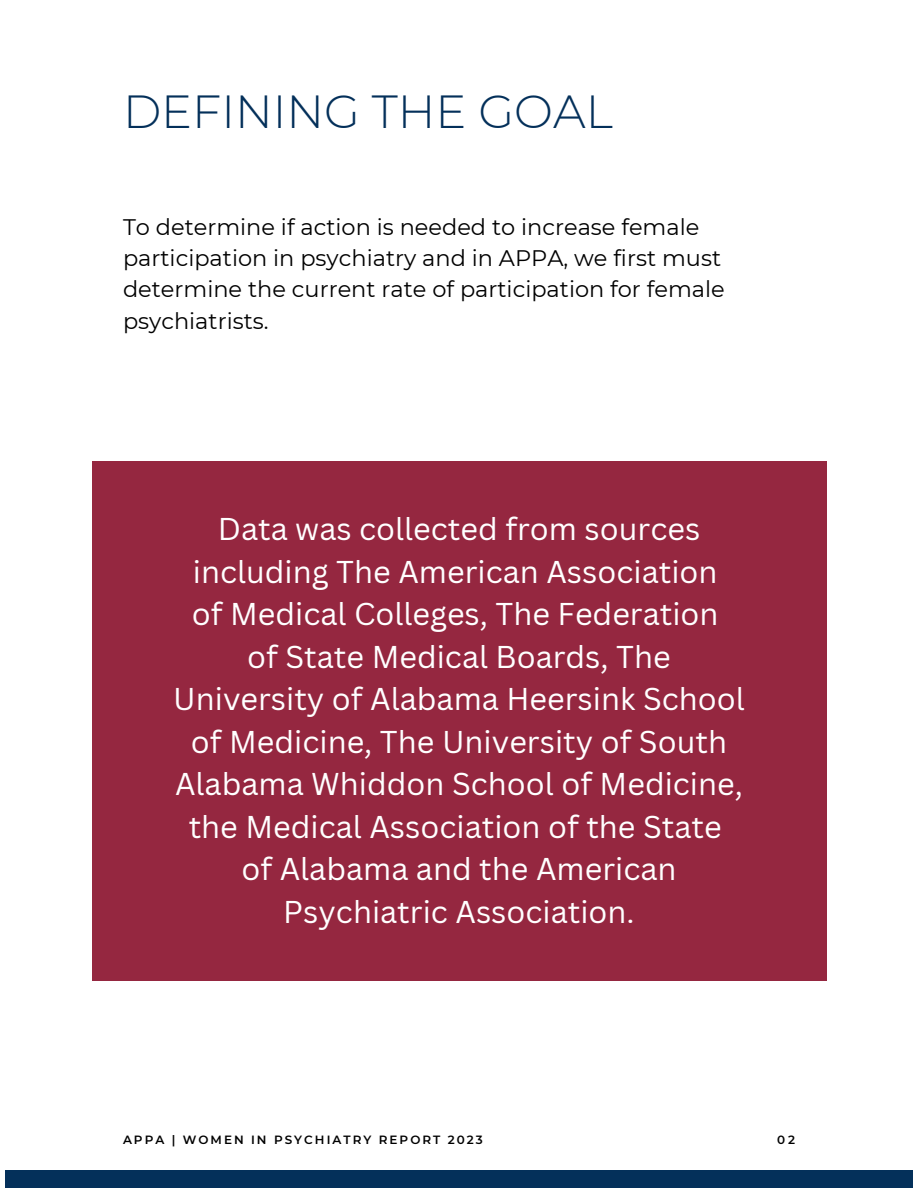
<style>
.page{position:relative;width:918px;height:1188px;background:#fff}
.page>*{position:absolute;margin:0;border:0;box-sizing:border-box;transform-origin:0 0}
.t1{font:300 46.35px "Montserrat";color:#04305a}
.t2{font:30.75px/42.5px "Canva Sans";color:#fff;text-align:center}
.t3{font:22.5px/31.3px "Montserrat";color:#000}
.t4{font:600 12px "Montserrat";letter-spacing:.17em;color:#000}
</style>
<div class="page">
<div style="left:6px;top:1170px;width:906px;height:18px;background:#04305a"></div>
<div style="left:92px;top:461px;width:734px;height:520px;background:#952740"></div>
<h1 class="t1" style="left:123px;top:83px;width:491px">DEFINING THE GOAL</h1>
<p class="t3" style="left:123px;top:211px;width:603px">To determine if action is needed to increase female participation in psychiatry and in APPA, we first must determine the current rate of participation for female psychiatrists.</p>
<p class="t2" style="left:173px;top:507px;width:573px">Data was collected from sources including The American Association<br>of Medical Colleges, The Federation<br>of State Medical Boards, The University of Alabama Heersink School of Medicine, The University of South Alabama Whiddon School of Medicine, the Medical Association of the State<br>of Alabama and the American Psychiatric Association.</p>
<p class="t4" style="left:123px;top:1132px;width:361px">APPA | WOMEN IN PSYCHIATRY REPORT 2023</p>
<p class="t4" style="left:777px;top:1132px;width:19px">02</p>
</div>
